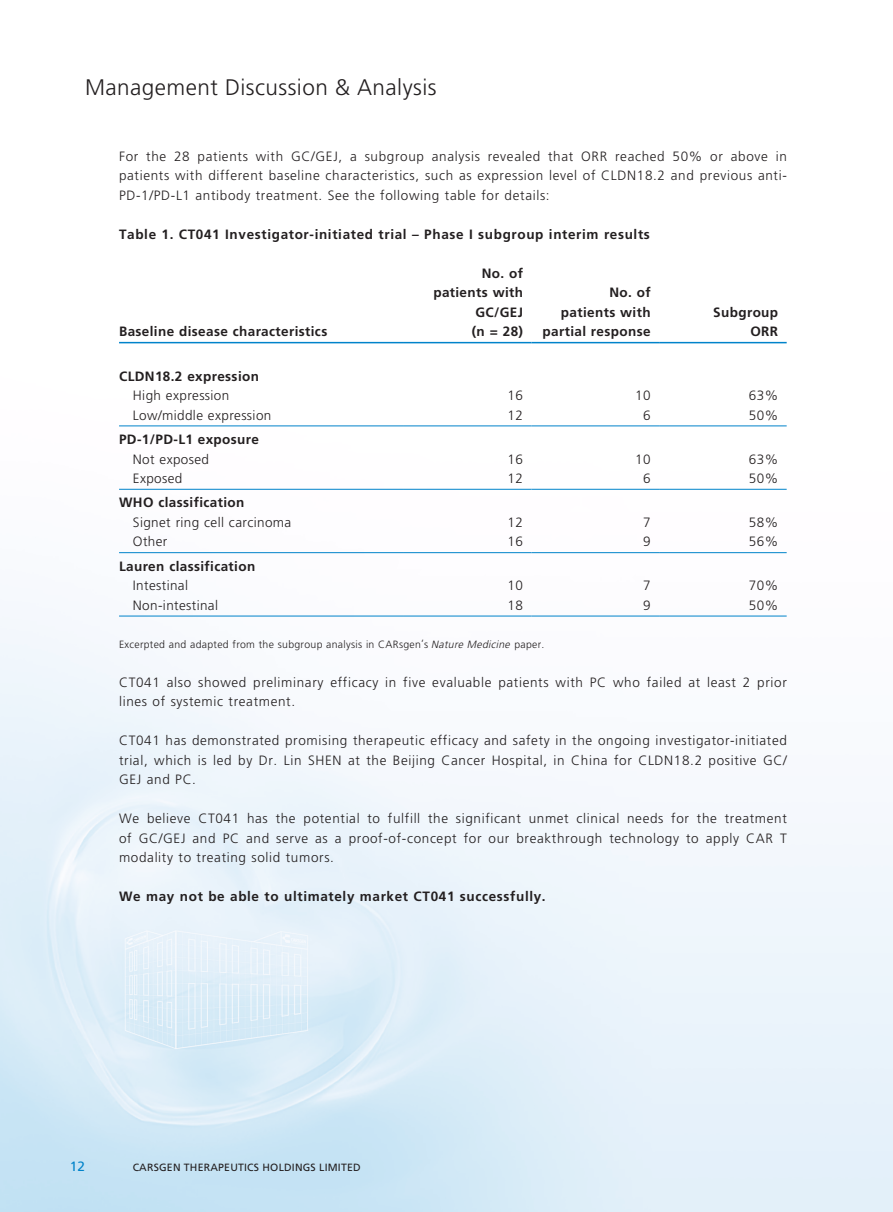
<style>
.page{position:relative;width:893px;height:1212px;background:#fff}
.page>*{position:absolute;margin:0;border:0;box-sizing:border-box;transform-origin:0 0}
.t1{font:300 22.5px "Frutiger LT Std";letter-spacing:.02em;color:#231f20}
.t2{font:300 13.5px/19.5px "Frutiger LT Std";letter-spacing:.05em;color:#231f20;text-align:justify}
.t3{font:700 13.5px/19.5px "Frutiger LT Std";letter-spacing:.03em;color:#231f20;text-align:right}
.t4{font:700 13.5px "Frutiger LT Std";letter-spacing:.05em;color:#231f20}
.t5{font:300 13.5px "Frutiger LT Std";letter-spacing:.03em;color:#231f20}
.t6{font:13.5px "Frutiger LT Std";color:#0083ca}
.t7{font:300 10.5px "Frutiger LT Std";letter-spacing:.03em;color:#231f20}
.t8{font:10.5px "Frutiger LT Std";letter-spacing:.02em;color:#231f20}
.s1{font-style:italic}
</style>
<div class="page">
<img style="left:0;top:341px;width:893px;height:871px">
<hr style="left:119px;top:425px;width:285px;height:1px;background:#0083ca">
<hr style="left:404px;top:425px;width:127px;height:1px;background:#0083ca">
<hr style="left:531px;top:425px;width:128px;height:1px;background:#0083ca">
<hr style="left:659px;top:425px;width:128px;height:1px;background:#0083ca">
<hr style="left:119px;top:489px;width:285px;height:1px;background:#0083ca">
<hr style="left:404px;top:489px;width:127px;height:1px;background:#0083ca">
<hr style="left:531px;top:489px;width:128px;height:1px;background:#0083ca">
<hr style="left:659px;top:489px;width:128px;height:1px;background:#0083ca">
<hr style="left:119px;top:552px;width:285px;height:1px;background:#0083ca">
<hr style="left:404px;top:552px;width:127px;height:1px;background:#0083ca">
<hr style="left:531px;top:552px;width:128px;height:1px;background:#0083ca">
<hr style="left:659px;top:552px;width:128px;height:1px;background:#0083ca">
<hr style="left:119px;top:342px;width:285px;height:1px;background:#0083ca">
<hr style="left:404px;top:342px;width:127px;height:1px;background:#0083ca">
<hr style="left:531px;top:342px;width:128px;height:1px;background:#0083ca">
<hr style="left:659px;top:342px;width:128px;height:1px;background:#0083ca">
<hr style="left:119px;top:616px;width:285px;height:1px;background:#0083ca">
<hr style="left:404px;top:616px;width:127px;height:1px;background:#0083ca">
<hr style="left:531px;top:616px;width:128px;height:1px;background:#0083ca">
<hr style="left:659px;top:616px;width:128px;height:1px;background:#0083ca">
<h1 class="t1" style="left:85px;top:75px;width:353px">Management Discussion &amp; Analysis</h1>
<p class="t2" style="left:119px;top:147px;width:669px">For the 28 patients with GC/GEJ, a subgroup analysis revealed that ORR reached 50% or above in patients with different baseline characteristics, such as expression level of CLDN18.2 and previous anti-PD-1/PD-L1 antibody treatment. See the following table for details:</p>
<p class="t4" style="left:119px;top:226px;width:532px">Table 1. CT041 Investigator-initiated trial – Phase I subgroup interim results</p>
<p class="t3" style="left:119px;top:322px;width:210px">Baseline disease characteristics</p>
<p class="t3" style="left:433px;top:264px;width:91px">No. of patients with<br>GC/GEJ<br>(n = 28)</p>
<p class="t3" style="left:543px;top:283px;width:110px">No. of<br>patients with partial response</p>
<p class="t3" style="left:713px;top:302px;width:66px">Subgroup<br>ORR</p>
<p class="t3" style="left:119px;top:366px;width:141px">CLDN18.2 expression</p>
<p class="t5" style="left:133px;top:388px;width:98px">High expression</p>
<p class="t2" style="left:508px;top:386px;width:17px">16</p>
<p class="t2" style="left:635px;top:386px;width:17px">10</p>
<p class="t2" style="left:749px;top:386px;width:31px">63%</p>
<p class="t5" style="left:133px;top:407px;width:140px">Low/middle expression</p>
<p class="t2" style="left:508px;top:405px;width:17px">12</p>
<p class="t2" style="left:643px;top:405px;width:9px">6</p>
<p class="t2" style="left:749px;top:405px;width:31px">50%</p>
<p class="t3" style="left:119px;top:430px;width:141px">PD-1/PD-L1 exposure</p>
<p class="t5" style="left:133px;top:451px;width:78px">Not exposed</p>
<p class="t2" style="left:508px;top:449px;width:17px">16</p>
<p class="t2" style="left:635px;top:449px;width:17px">10</p>
<p class="t2" style="left:749px;top:449px;width:31px">63%</p>
<p class="t5" style="left:133px;top:471px;width:51px">Exposed</p>
<p class="t2" style="left:508px;top:469px;width:17px">12</p>
<p class="t2" style="left:643px;top:469px;width:9px">6</p>
<p class="t2" style="left:749px;top:469px;width:31px">50%</p>
<p class="t3" style="left:119px;top:493px;width:127px">WHO classification</p>
<p class="t5" style="left:133px;top:515px;width:160px">Signet ring cell carcinoma</p>
<p class="t2" style="left:508px;top:513px;width:17px">12</p>
<p class="t2" style="left:643px;top:513px;width:9px">7</p>
<p class="t2" style="left:749px;top:513px;width:31px">58%</p>
<p class="t2" style="left:133px;top:532px;width:36px">Other</p>
<p class="t2" style="left:508px;top:532px;width:17px">16</p>
<p class="t2" style="left:643px;top:532px;width:9px">9</p>
<p class="t2" style="left:749px;top:532px;width:31px">56%</p>
<p class="t3" style="left:119px;top:556px;width:138px">Lauren classification</p>
<p class="t5" style="left:133px;top:578px;width:57px">Intestinal</p>
<p class="t2" style="left:508px;top:576px;width:17px">10</p>
<p class="t2" style="left:643px;top:576px;width:9px">7</p>
<p class="t2" style="left:749px;top:576px;width:31px">70%</p>
<p class="t5" style="left:133px;top:597px;width:87px">Non-intestinal</p>
<p class="t2" style="left:508px;top:595px;width:17px">18</p>
<p class="t2" style="left:643px;top:595px;width:9px">9</p>
<p class="t2" style="left:749px;top:595px;width:31px">50%</p>
<p class="t7" style="left:119px;top:638px;width:427px">Excerpted and adapted from the subgroup analysis in CARsgen’s <span class="s1">Nature Medicine</span> paper.</p>
<p class="t2" style="left:119px;top:672px;width:669px">CT041 also showed preliminary efficacy in five evaluable patients with PC who failed at least 2 prior lines of systemic treatment.</p>
<p class="t2" style="left:119px;top:731px;width:669px">CT041 has demonstrated promising therapeutic efficacy and safety in the ongoing investigator-initiated trial, which is led by Dr. Lin SHEN at the Beijing Cancer Hospital, in China for CLDN18.2 positive GC/ GEJ and PC.</p>
<p class="t2" style="left:119px;top:809px;width:669px">We believe CT041 has the potential to fulfill the significant unmet clinical needs for the treatment of GC/GEJ and PC and serve as a proof-of-concept for our breakthrough technology to apply CAR T modality to treating solid tumors.</p>
<p class="t4" style="left:119px;top:888px;width:428px">We may not be able to ultimately market CT041 successfully.</p>
<p class="t6" style="left:70px;top:1159px;width:17px">12</p>
<p class="t8" style="left:133px;top:1161px;width:230px">CARSGEN THERAPEUTICS HOLDINGS LIMITED</p>
</div>
